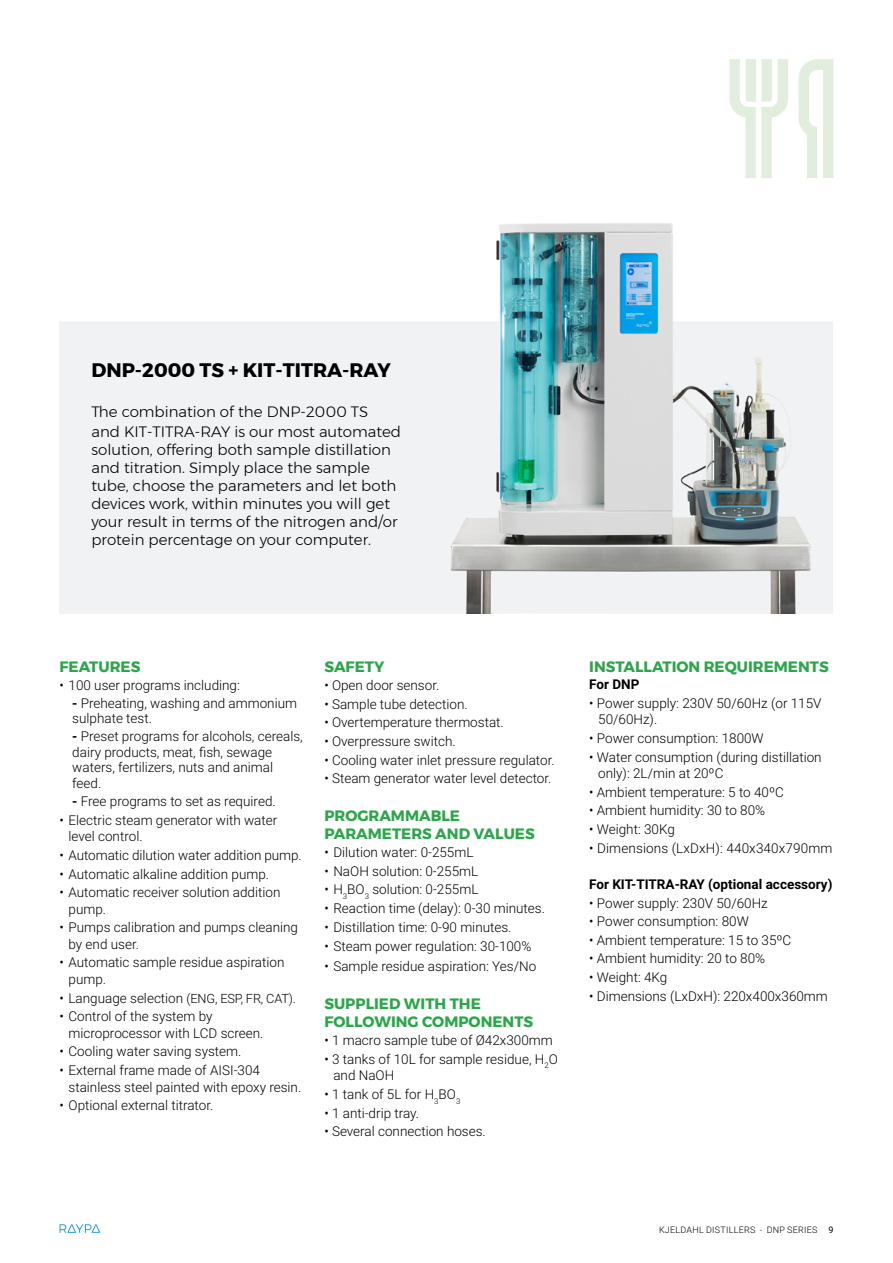
<style>
.page{position:relative;width:893px;height:1263px;background:#fff}
.page>*{position:absolute;margin:0;border:0;box-sizing:border-box;transform-origin:0 0}
.t1{font:700 19.5px "Montserrat";color:#000}
.t2{font:300 15px/18px "Montserrat";color:#000}
.t3{font:700 15px/17.2px "Montserrat";color:#2da64b}
.t4{font:300 13.5px/16.5px "Roboto";color:#000}
.t5{font:700 13.5px "Roboto";color:#000}
.t6{font:300 9px "Roboto";letter-spacing:.03em;color:#000}
.s1{font-weight:700}
.s2{font-size:12.75px}
.s3{font-weight:400}
</style>
<div class="page">
<svg style="left:60px;top:1224px;width:40px;height:9px"></svg>
<img style="left:60px;top:223px;width:773px;height:390px">
<svg style="left:799px;top:59px;width:34px;height:119px"></svg>
<svg style="left:729px;top:59px;width:59px;height:119px"></svg>
<h1 class="t1" style="left:91px;top:354px;width:301px">DNP-2000 TS + KIT-TITRA-RAY</h1>
<p class="t2" style="left:91px;top:401px;width:311px;line-height:20.1px">The combination of the DNP-2000 TS<br>and KIT-TITRA-RAY is our most automated</p>
<p class="t2" style="left:91px;top:440px;width:308px">solution, offering both sample distillation and titration. Simply place the sample tube, choose the parameters and let both devices work, within minutes you will get your result in terms of the nitrogen and/or protein percentage on your computer.</p>
<p class="t3" style="left:60px;top:658px;width:82px">FEATURES</p>
<p class="t4" style="left:60px;top:677px;width:182px">• 100 user programs including:</p>
<p class="t4" style="left:72px;top:695px;width:226px;line-height:15.6px"><span class="s1">-</span> Preheating, washing and ammonium sulphate test.</p>
<p class="t4" style="left:72px;top:728px;width:232px;line-height:15.5px"><span class="s1">-</span> Preset programs for alcohols, cereals, dairy products, meat, fish, sewage waters, fertilizers, nuts and animal feed.</p>
<p class="t4" style="left:72px;top:793px;width:205px"><span class="s1">-</span> Free programs to set as required.</p>
<p class="t4" style="left:69px;top:811px;width:210px;text-indent:-9px">• Electric steam generator with water level control.</p>
<p class="t4" style="left:60px;top:846px;width:244px">• Automatic dilution water addition pump.</p>
<p class="t4" style="left:60px;top:865px;width:211px">• Automatic alkaline addition pump.</p>
<p class="t4" style="left:69px;top:884px;width:213px;text-indent:-9px">• Automatic receiver solution addition pump.</p>
<p class="t4" style="left:69px;top:919px;width:231px;text-indent:-9px">• Pumps calibration and pumps cleaning by end user.</p>
<p class="t4" style="left:69px;top:954px;width:217px;text-indent:-9px">• Automatic sample residue aspiration pump.</p>
<p class="t4" style="left:60px;top:989px;width:238px">• Language selection <span class="s2">(ENG, ESP, FR, CAT).</span></p>
<p class="t4" style="left:69px;top:1008px;width:196px;text-indent:-9px">• Control of the system by microprocessor with LCD screen.</p>
<p class="t4" style="left:60px;top:1043px;width:183px">• Cooling water saving system.</p>
<p class="t4" style="left:69px;top:1061px;width:234px;text-indent:-9px">• External frame made of AISI-304 stainless steel painted with epoxy resin.</p>
<p class="t4" style="left:60px;top:1096px;width:155px">• Optional external titrator.</p>
<p class="t3" style="left:324px;top:658px;width:61px">SAFETY</p>
<p class="t4" style="left:324px;top:677px;width:116px">• Open door sensor.</p>
<p class="t4" style="left:324px;top:695px;width:145px">• Sample tube detection.</p>
<p class="t4" style="left:324px;top:714px;width:181px">• Overtemperature thermostat.</p>
<p class="t4" style="left:324px;top:732px;width:133px">• Overpressure switch.</p>
<p class="t4" style="left:324px;top:751px;width:232px">• Cooling water inlet pressure regulator.</p>
<p class="t4" style="left:324px;top:770px;width:228px">• Steam generator water level detector.</p>
<p class="t3" style="left:324px;top:807px;width:212px">PROGRAMMABLE<br>PARAMETERS AND VALUES</p>
<p class="t4" style="left:324px;top:844px;width:151px">• Dilution water: 0-255mL</p>
<p class="t4" style="left:324px;top:862px;width:155px">• NaOH solution: 0-255mL</p>
<p class="t4" style="left:324px;top:881px;width:156px">• H<sub>3</sub>BO<sub>3</sub> solution: 0-255mL</p>
<p class="t4" style="left:324px;top:899px;width:222px">• Reaction time (delay): 0-30 minutes.</p>
<p class="t4" style="left:324px;top:918px;width:189px">• Distillation time: 0-90 minutes.</p>
<p class="t4" style="left:324px;top:937px;width:209px">• Steam power regulation: 30-100%</p>
<p class="t4" style="left:324px;top:957px;width:213px">• Sample residue aspiration: Yes/No</p>
<p class="t3" style="left:324px;top:995px;width:210px">SUPPLIED WITH THE<br>FOLLOWING COMPONENTS</p>
<p class="t4" style="left:324px;top:1032px;width:230px">• 1 macro sample tube of Ø42x300mm</p>
<p class="t4" style="left:333px;top:1050px;width:226px;text-indent:-9px">• 3 tanks of 10L for sample residue, H<sub>2</sub>O and NaOH</p>
<p class="t4" style="left:324px;top:1085px;width:138px">• 1 tank of 5L for H<sub>3</sub>BO<sub>3</sub></p>
<p class="t4" style="left:324px;top:1104px;width:96px">• 1 anti-drip tray.</p>
<p class="t4" style="left:324px;top:1123px;width:163px">• Several connection hoses.</p>
<p class="t3" style="left:589px;top:658px;width:241px">INSTALLATION REQUIREMENTS</p>
<p class="t5" style="left:589px;top:675px;width:52px">For DNP</p>
<p class="t4" style="left:598px;top:694px;width:225px;text-indent:-9px">• Power supply: 230V 50/60Hz (or 115V<br>50/60Hz).</p>
<p class="t4" style="left:589px;top:729px;width:176px">• Power consumption: 1800W</p>
<p class="t4" style="left:598px;top:748px;width:225px;text-indent:-9px">• Water consumption (during distillation only): 2L/min at 20ºC</p>
<p class="t4" style="left:589px;top:783px;width:196px">• Ambient temperature: 5 to 40ºC</p>
<p class="t4" style="left:589px;top:802px;width:177px">• Ambient humidity: 30 to 80%</p>
<p class="t4" style="left:589px;top:820px;width:87px">• Weight: 30Kg</p>
<p class="t4" style="left:589px;top:839px;width:245px">• Dimensions (LxDxH): 440x340x790mm</p>
<p class="t5" style="left:589px;top:875px;width:245px">For KIT-TITRA-RAY (optional accessory)</p>
<p class="t4" style="left:589px;top:894px;width:180px">• Power supply: 230V 50/60Hz</p>
<p class="t4" style="left:589px;top:912px;width:161px">• Power consumption: 80W</p>
<p class="t4" style="left:589px;top:931px;width:204px">• Ambient temperature: 15 to 35ºC</p>
<p class="t4" style="left:589px;top:950px;width:177px">• Ambient humidity: 20 to 80%</p>
<p class="t4" style="left:589px;top:968px;width:80px">• Weight: 4Kg</p>
<p class="t4" style="left:589px;top:987px;width:240px">• Dimensions (LxDxH): 220x400x360mm</p>
<p class="t6" style="left:659px;top:1224px;width:176px">KJELDAHL DISTILLERS - DNP SERIES <span class="s3">9</span></p>
</div>
